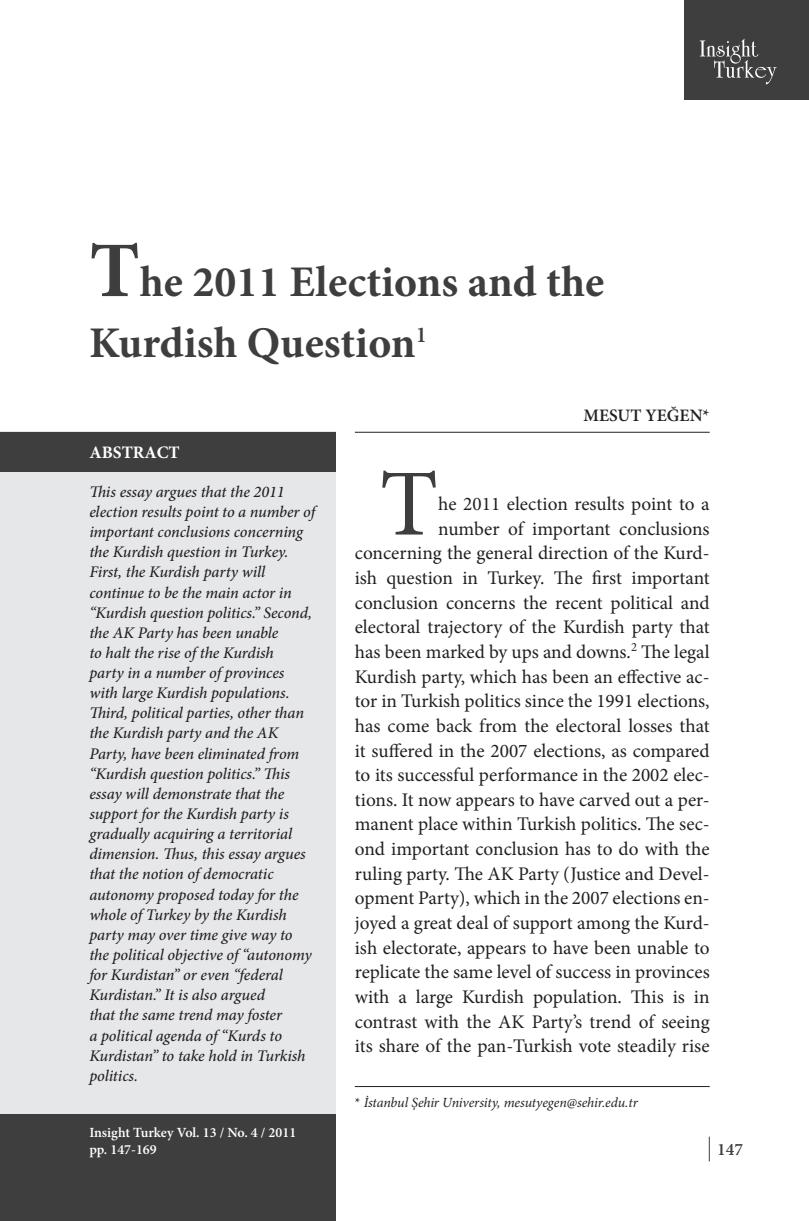
<style>
.page{position:relative;width:809px;height:1221px;background:#fff}
.page>*{position:absolute;margin:0;border:0;box-sizing:border-box;transform-origin:0 0}
.t1{font:94.67px "Minion Pro";color:#3e3e3f}
.t2{font:700 43.75px/61.2px "Minion Pro";color:#3e3e3f}
.t3{font:19.25px/24.7px "Minion Pro";color:#231f20;text-align:right}
.t4{font:600 17.5px "Minion Pro";color:#231f20}
.t5{font:700 17.5px "Minion Pro";color:#fff}
.t6{font:600 17.5px "Minion Pro";color:#3e3e3f}
.t7{font:italic 500 16.28px/20.1px "Minion Pro";letter-spacing:-.01em;color:#231f20}
.t8{font:italic 14px "Minion Pro";letter-spacing:-.01em;color:#231f20}
.t9{font:600 14px/16.6px "Minion Pro";color:#fff}
.s1{font-size:78.75px}
.s2{font-style:normal}
</style>
<div class="page">
<svg style="left:708px;top:1136px;width:1px;height:25px"></svg>
<hr style="left:355px;top:1086px;width:354px;height:1px;background:#231f20">
<div style="left:0;top:432px;width:335px;height:788px;background:#e6e7e9"></div>
<div style="left:0;top:432px;width:335px;height:39px;background:#3e3e3f"></div>
<div style="left:0;top:1114px;width:335px;height:106px;background:#3e3e3f"></div>
<hr style="left:355px;top:432px;width:354px;height:1px;background:#231f20">
<div style="left:685px;top:0;width:124px;height:99px;background:#3e3e3f"></div>
<svg style="left:699px;top:39px;width:77px;height:45px"></svg>
<h2 class="t2" style="left:89px;top:251px;width:516px"><span class="s1">T</span>he 2011 Elections and the<br>Kurdish Question<sup>1</sup></h2>
<p class="t5" style="left:89px;top:440px;width:92px">ABSTRACT</p>
<p class="t7" style="left:89px;top:481px;width:227px">This essay argues that the 2011 election results point to a number of important conclusions concerning the Kurdish question in Turkey.<br>First, the Kurdish party will continue to be the main actor in “Kurdish question politics.” Second, the AK Party has been unable<br>to halt the rise of the Kurdish<br>party in a number of provinces with large Kurdish populations.<br>Third, political parties, other than the Kurdish party and the AK<br>Party, have been eliminated from “Kurdish question politics.” This essay will demonstrate that the support for the Kurdish party is gradually acquiring a territorial dimension. Thus, this essay argues that the notion of democratic autonomy proposed today for the whole of Turkey by the Kurdish party may over time give way to the political objective of “autonomy for Kurdistan” or even “federal<br>Kurdistan.” It is also argued<br>that the same trend may foster<br>a political agenda of “Kurds to<br>Kurdistan” to take hold in Turkish politics.</p>
<p class="t9" style="left:89px;top:1124px;width:208px">Insight Turkey Vol. 13 / No. 4 / 2011 pp. 147-169</p>
<p class="t4" style="left:583px;top:403px;width:128px">MESUT YEĞEN*</p>
<h1 class="t1" style="left:379px;top:441px;width:60px">T</h1>
<p class="t3" style="left:355px;top:491px;width:356px">he 2011 election results point to a<br>number of important conclusions concerning the general direction of the Kurd&shy;ish question in Turkey. The first important conclusion concerns the recent political and electoral trajectory of the Kurdish party that has been marked by ups and downs.<sup>2</sup> The legal Kurdish party, which has been an effective ac&shy;tor in Turkish politics since the 1991 elections, has come back from the electoral losses that it suffered in the 2007 elections, as compared to its successful performance in the 2002 elec&shy;tions. It now appears to have carved out a per&shy;manent place within Turkish politics. The sec&shy;ond important conclusion has to do with the ruling party. The AK Party (Justice and Devel&shy;opment Party), which in the 2007 elections en&shy;joyed a great deal of support among the Kurd&shy;ish electorate, appears to have been unable to replicate the same level of success in provinces with a large Kurdish population. This is in contrast with the AK Party’s trend of seeing its share of the pan-Turkish vote steadily rise</p>
<p class="t8" style="left:355px;top:1092px;width:284px"><span class="s2">*</span> İstanbul Şehir University, mesutyegen@sehir.edu.tr</p>
<p class="t6" style="left:717px;top:1137px;width:27px">147</p>
</div>
